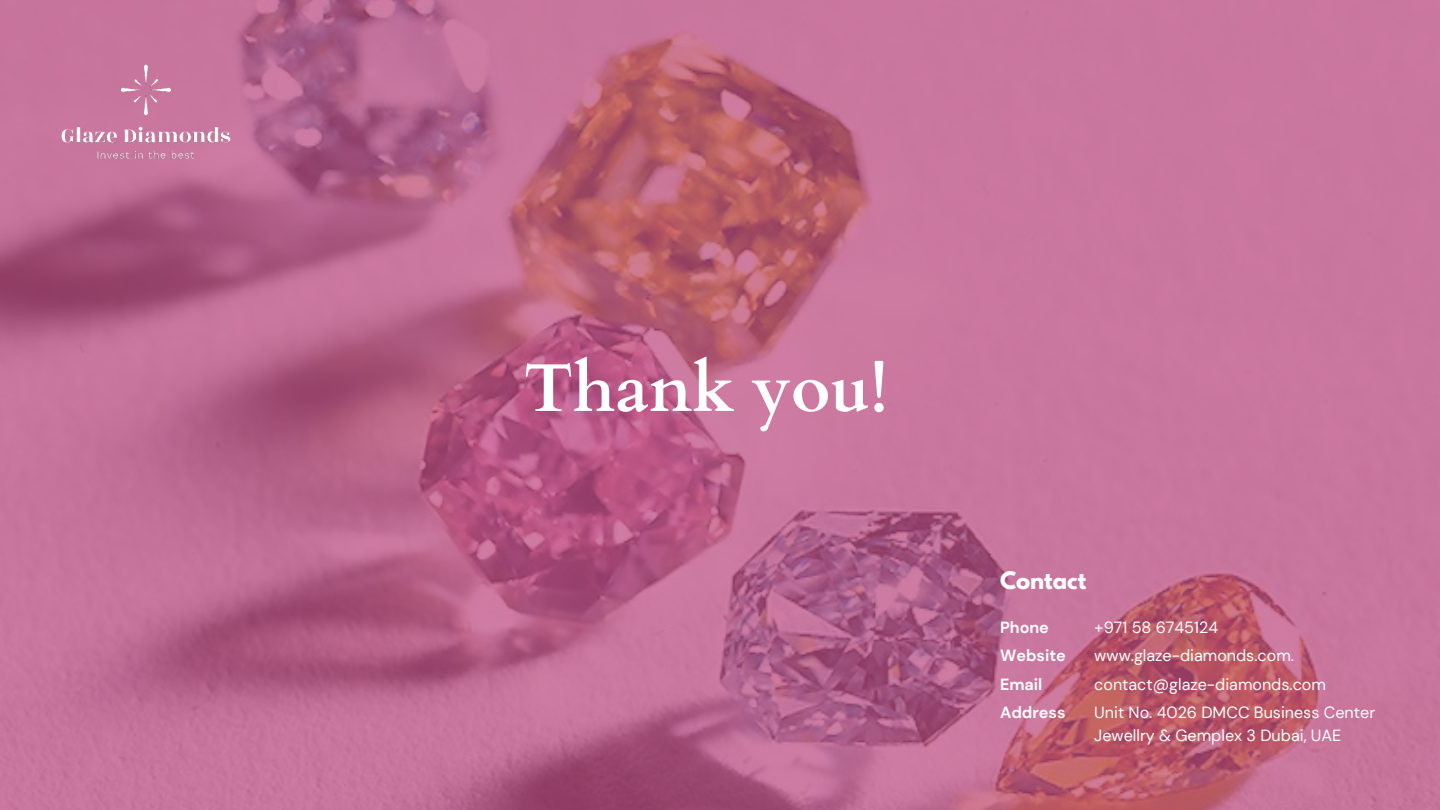
<style>
.page{position:relative;width:1440px;height:810px;background:#fff}
.page>*{position:absolute;margin:0;border:0;box-sizing:border-box;transform-origin:0 0}
.t1{font:700 67.6px "Cardo";color:#fff}
.t2{font:700 21.3px "League Spartan";color:#fff}
.t3{font:16.2px/28.3px "DM Sans";color:#fff}
.t4{font:700 16.2px "DM Sans";color:#fff}
</style>
<div class="page">
<img style="left:0;top:0;width:1440px;height:810px">
<img style="left:54px;top:41px;width:186px;height:139px">
<h1 class="t1" style="left:524px;top:344px;width:366px">Thank you!</h1>
<h2 class="t2" style="left:1000px;top:570px;width:88px">Contact</h2>
<p class="t4" style="left:1000px;top:617px;width:50px">Phone</p>
<p class="t3" style="left:1094px;top:613px;width:125px">+971 58 6745124</p>
<p class="t4" style="left:1000px;top:645px;width:67px">Website</p>
<p class="t3" style="left:1094px;top:641px;width:201px">www.glaze-diamonds.com.</p>
<p class="t4" style="left:1000px;top:674px;width:44px">Email</p>
<p class="t3" style="left:1094px;top:670px;width:282px">contact@glaze-diamonds.com<br>Unit No. 4026 DMCC Business Center</p>
<p class="t3" style="left:1094px;top:721px;width:249px">Jewellry &amp; Gemplex 3 Dubai, UAE</p>
<p class="t4" style="left:1000px;top:702px;width:67px">Address</p>
</div>
